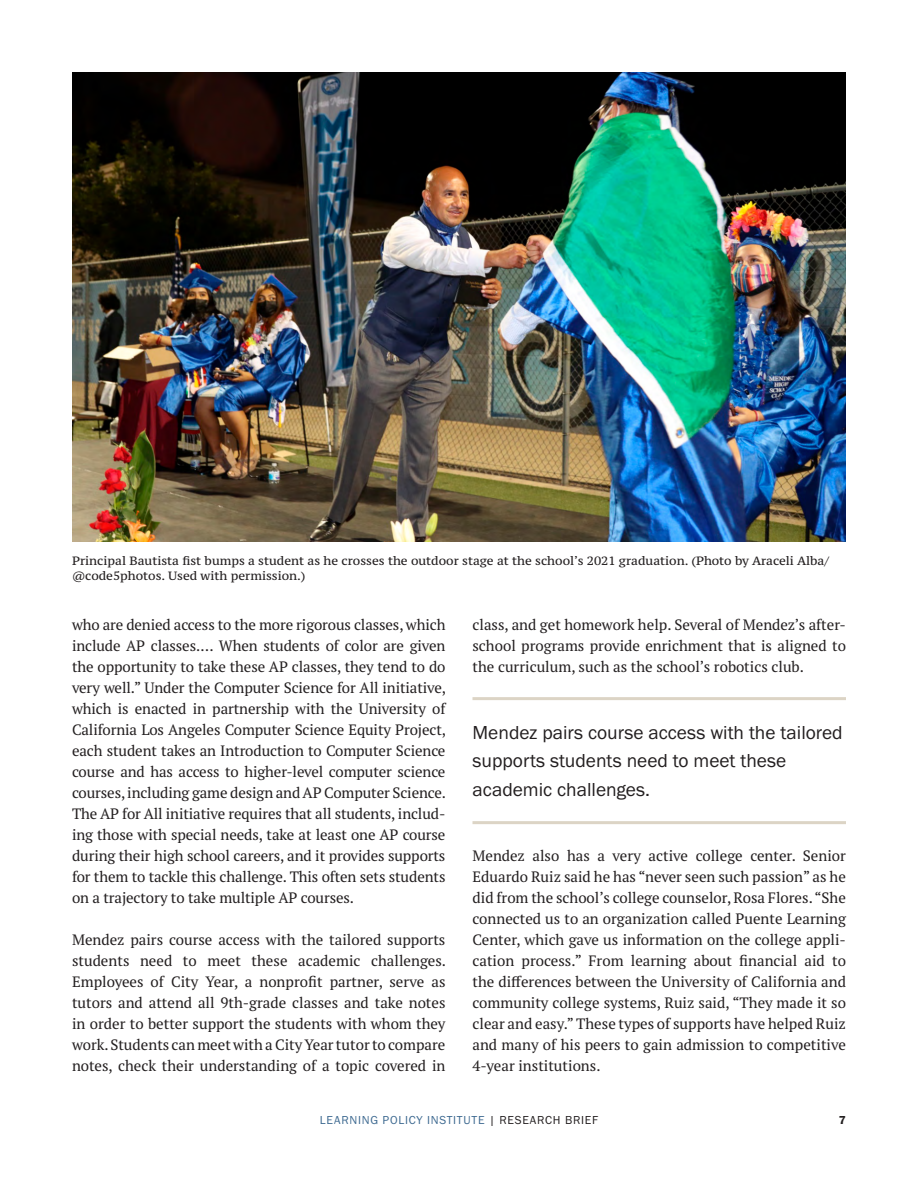
<style>
.page{position:relative;width:918px;height:1188px;background:#fff}
.page>*{position:absolute;margin:0;border:0;box-sizing:border-box;transform-origin:0 0}
.t1{font:19.5px/28.5px "Franklin Gothic URW Boo";color:#231f20}
.t2{font:15px/21px "PT Serif Pro";color:#231f20;text-align:justify}
.t3{font:12px/15px "PT Serif Pro Caption";color:#231f20}
.t4{font:12px "Franklin Gothic URW Boo";letter-spacing:.06em;color:#3e6a91}
.t5{font:12px "Franklin Gothic URW Dem";color:#231f20}
.s1{color:#231f20}
</style>
<div class="page">
<hr style="left:472px;top:821px;width:374px;height:3px;background:#dcd4c5">
<hr style="left:472px;top:697px;width:374px;height:3px;background:#dcd4c5">
<img style="left:72px;top:72px;width:774px;height:469px">
<p class="t3" style="left:72px;top:553px;width:759px">Principal Bautista fist bumps a student as he crosses the outdoor stage at the school’s 2021 graduation. (Photo by Araceli Alba/ @code5photos. Used with permission.)</p>
<p class="t2" style="left:72px;top:614px;width:376px">who are denied access to the more rigorous classes, which include AP classes.… When students of color are given the opportunity to take these AP classes, they tend to do very well.” Under the Computer Science for All initiative, which is enacted in partnership with the University of California Los Angeles Computer Science Equity Project, each student takes an Introduction to Computer Science course and has access to higher-level computer science courses, including game design and AP Computer Science.<br>The AP for All initiative requires that all students, includ&shy;ing those with special needs, take at least one AP course during their high school careers, and it provides supports for them to tackle this challenge. This often sets students on a trajectory to take multiple AP courses.</p>
<p class="t2" style="left:72px;top:929px;width:376px">Mendez pairs course access with the tailored supports students need to meet these academic challenges.<br>Employees of City Year, a nonprofit partner, serve as tutors and attend all 9th-grade classes and take notes in order to better support the students with whom they work. Students can meet with a City Year tutor to compare notes, check their understanding of a topic covered in</p>
<p class="t2" style="left:472px;top:614px;width:375px">class, and get homework help. Several of Mendez’s after&shy;school programs provide enrichment that is aligned to the curriculum, such as the school’s robotics club.</p>
<h1 class="t1" style="left:472px;top:718px;width:372px">Mendez pairs course access with the tailored supports students need to meet these academic challenges.</h1>
<p class="t2" style="left:472px;top:845px;width:375px">Mendez also has a very active college center. Senior Eduardo Ruiz said he has “never seen such passion” as he did from the school’s college counselor, Rosa Flores. “She connected us to an organization called Puente Learning Center, which gave us information on the college appli&shy;cation process.” From learning about financial aid to the differences between the University of California and community college systems, Ruiz said, “They made it so clear and easy.” These types of supports have helped Ruiz and many of his peers to gain admission to competitive 4-year institutions.</p>
<p class="t4" style="left:320px;top:1113px;width:280px">LEARNING POLICY INSTITUTE <span class="s1">| RESEARCH BRIEF</span></p>
<p class="t5" style="left:839px;top:1113px;width:9px">7</p>
</div>
